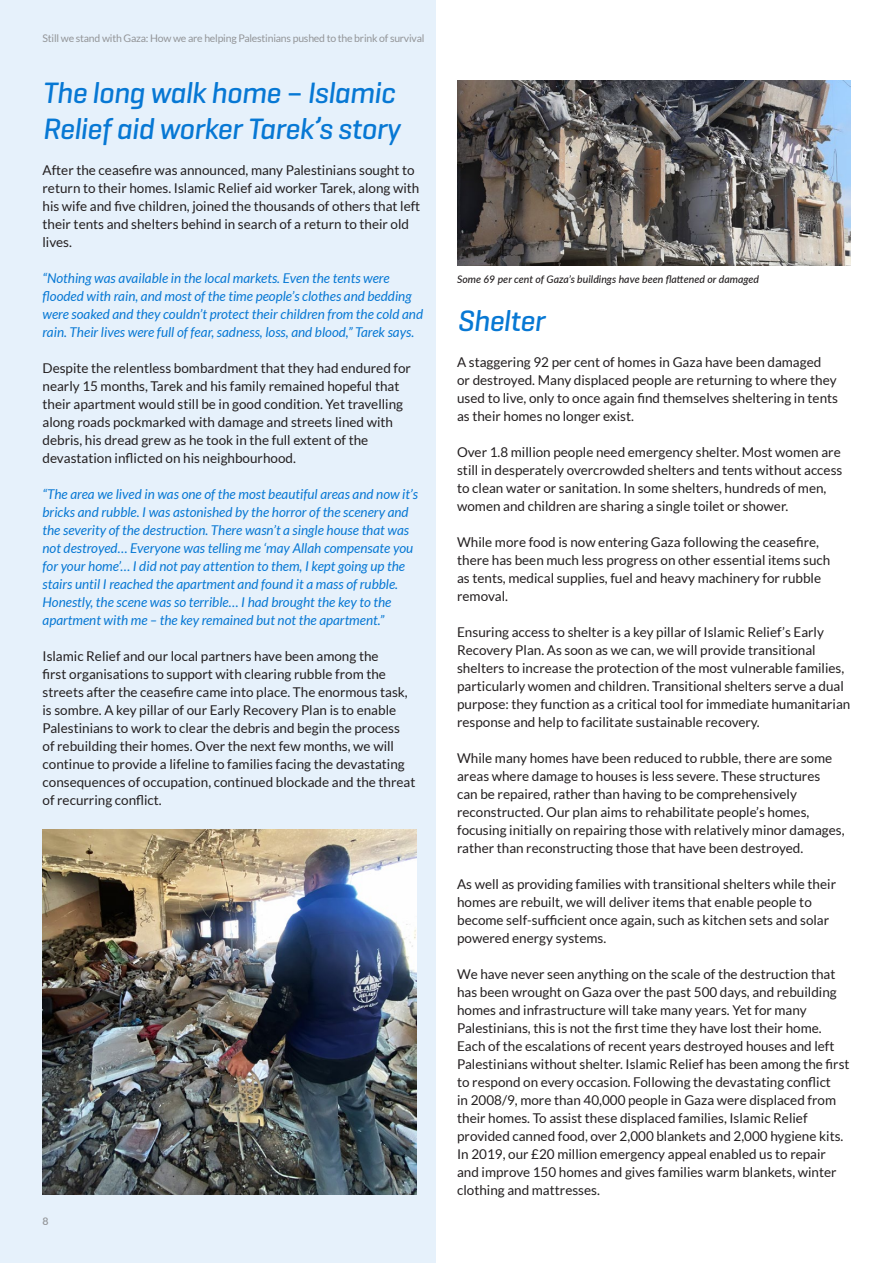
<style>
.page{position:relative;width:893px;height:1263px;background:#fff}
.page>*{position:absolute;margin:0;border:0;box-sizing:border-box;transform-origin:0 0}
.t1{font:italic 500 30px/36px "Geogrotesque";letter-spacing:-.02em;color:#0778d4}
.t2{font:13.5px/18px "Lato";color:#231f20}
.t3{font:italic 13.5px/18px "Lato";color:#0778d4}
.t4{font:10.5px "Lato";letter-spacing:-.02em;color:#939598}
.t5{font:italic 500 10.5px "Lato";color:#231f20}
.t6{font:600 10.5px "Lato";color:#939598}
</style>
<div class="page">
<div style="left:0;top:0;width:436px;height:1263px;background:#e6f1fb"></div>
<img style="left:43px;top:829px;width:374px;height:366px">
<img style="left:457px;top:81px;width:393px;height:185px">
<p class="t4" style="left:43px;top:33px;width:384px">Still we stand with Gaza: How we are helping Palestinians pushed to the brink of survival</p>
<h1 class="t1" style="left:43px;top:74px;width:359px">The long walk home – Islamic<br>Relief aid worker Tarek’s story</h1>
<p class="t2" style="left:43px;top:161px;width:379px">After the ceasefire was announced, many Palestinians sought to return to their homes. Islamic Relief aid worker Tarek, along with his wife and five children, joined the thousands of others that left their tents and shelters behind in search of a return to their old lives.</p>
<p class="t3" style="left:43px;top:270px;width:382px">“Nothing was available in the local markets. Even the tents were flooded with rain, and most of the time people’s clothes and bedding were soaked and they couldn’t protect their children from the cold and rain. Their lives were full of fear, sadness, loss, and blood,” Tarek says.</p>
<p class="t2" style="left:43px;top:359px;width:370px">Despite the relentless bombardment that they had endured for nearly 15 months, Tarek and his family remained hopeful that their apartment would still be in good condition. Yet travelling along roads pockmarked with damage and streets lined with debris, his dread grew as he took in the full extent of the devastation inflicted on his neighbourhood.</p>
<p class="t3" style="left:43px;top:486px;width:377px">“The area we lived in was one of the most beautiful areas and now it’s bricks and rubble. I was astonished by the horror of the scenery and the severity of the destruction. There wasn’t a single house that was not destroyed… Everyone was telling me ‘may Allah compensate you for your home’… I did not pay attention to them, I kept going up the stairs until I reached the apartment and found it a mass of rubble.<br>Honestly, the scene was so terrible… I had brought the key to the apartment with me – the key remained but not the apartment.”</p>
<p class="t2" style="left:43px;top:647px;width:374px">Islamic Relief and our local partners have been among the<br>first organisations to support with clearing rubble from the streets after the ceasefire came into place. The enormous task, is sombre. A key pillar of our Early Recovery Plan is to enable Palestinians to work to clear the debris and begin the process<br>of rebuilding their homes. Over the next few months, we will continue to provide a lifeline to families facing the devastating consequences of occupation, continued blockade and the threat of recurring conflict.</p>
<p class="t6" style="left:43px;top:1213px;width:8px">8</p>
<p class="t5" style="left:457px;top:271px;width:303px">Some 69 per cent of Gaza’s buildings have been flattened or damaged</p>
<h1 class="t1" style="left:457px;top:302px;width:89px">Shelter</h1>
<p class="t2" style="left:457px;top:353px;width:382px">A staggering 92 per cent of homes in Gaza have been damaged<br>or destroyed. Many displaced people are returning to where they used to live, only to once again find themselves sheltering in tents as their homes no longer exist.</p>
<p class="t2" style="left:457px;top:443px;width:387px">Over 1.8 million people need emergency shelter. Most women are still in desperately overcrowded shelters and tents without access to clean water or sanitation. In some shelters, hundreds of men, women and children are sharing a single toilet or shower.</p>
<p class="t2" style="left:457px;top:533px;width:375px">While more food is now entering Gaza following the ceasefire, there has been much less progress on other essential items such as tents, medical supplies, fuel and heavy machinery for rubble removal.</p>
<p class="t2" style="left:457px;top:623px;width:395px">Ensuring access to shelter is a key pillar of Islamic Relief’s Early Recovery Plan. As soon as we can, we will provide transitional shelters to increase the protection of the most vulnerable families, particularly women and children. Transitional shelters serve a dual purpose: they function as a critical tool for immediate humanitarian response and help to facilitate sustainable recovery.</p>
<p class="t2" style="left:457px;top:749px;width:389px">While many homes have been reduced to rubble, there are some areas where damage to houses is less severe. These structures<br>can be repaired, rather than having to be comprehensively reconstructed. Our plan aims to rehabilitate people’s homes, focusing initially on repairing those with relatively minor damages, rather than reconstructing those that have been destroyed.</p>
<p class="t2" style="left:457px;top:875px;width:380px">As well as providing families with transitional shelters while their homes are rebuilt, we will deliver items that enable people to become self-sufficient once again, such as kitchen sets and solar powered energy systems.</p>
<p class="t2" style="left:457px;top:965px;width:394px">We have never seen anything on the scale of the destruction that has been wrought on Gaza over the past 500 days, and rebuilding homes and infrastructure will take many years. Yet for many Palestinians, this is not the first time they have lost their home.<br>Each of the escalations of recent years destroyed houses and left Palestinians without shelter. Islamic Relief has been among the first to respond on every occasion. Following the devastating conflict<br>in 2008/9, more than 40,000 people in Gaza were displaced from their homes. To assist these displaced families, Islamic Relief provided canned food, over 2,000 blankets and 2,000 hygiene kits.<br>In 2019, our £20 million emergency appeal enabled us to repair and improve 150 homes and gives families warm blankets, winter clothing and mattresses.</p>
</div>
